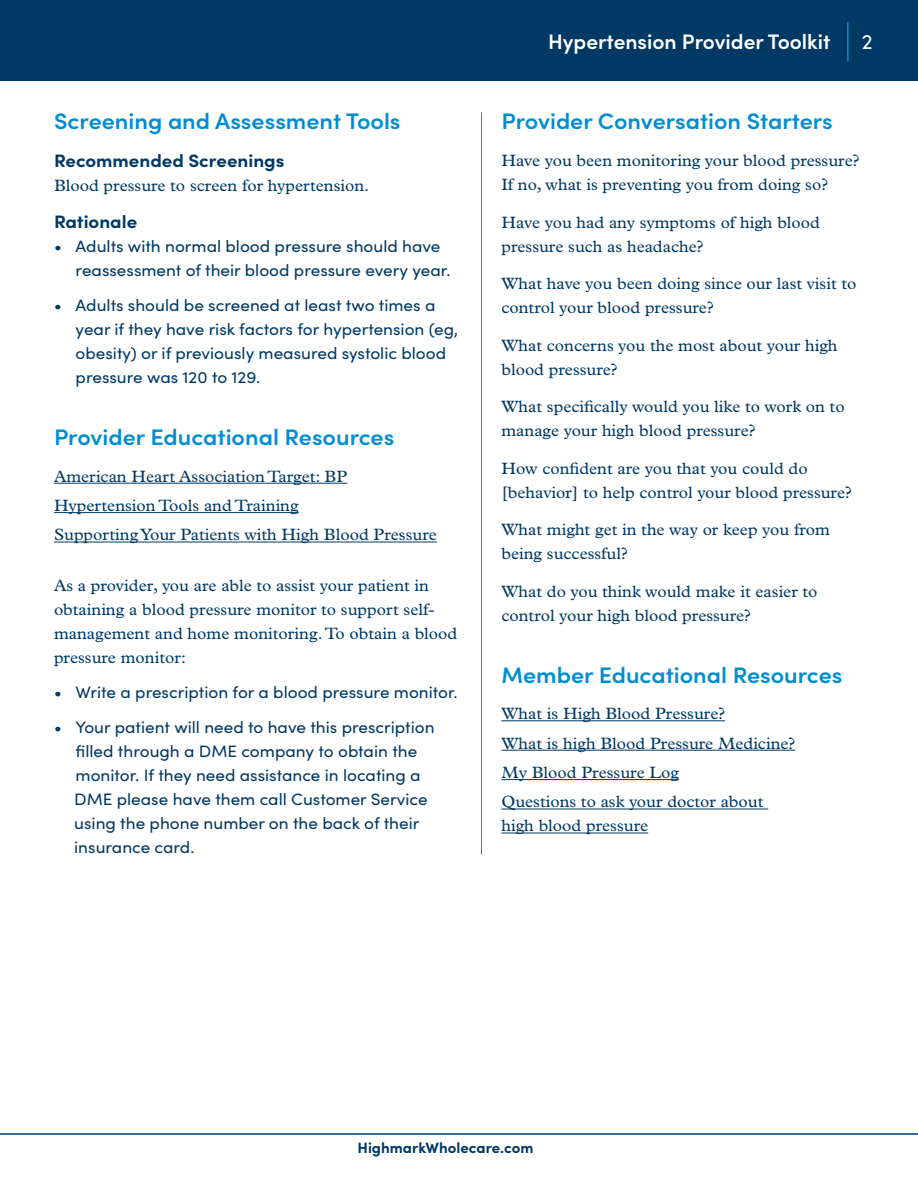
<style>
.page{position:relative;width:918px;height:1188px;background:#fff}
.page>*{position:absolute;margin:0;border:0;box-sizing:border-box;transform-origin:0 0}
.t1{font:600 22.5px "Sofia Pro";color:#008dd1;scale:1.04 1}
.t2{font:600 21px "Sofia Pro";color:#fff}
.t3{font:21px "Sofia Pro";color:#fff}
.t4{font:700 18px "Sofia Pro";color:#003963;scale:1.04 1}
.t5{font:16.5px/24px "Plantin MT Pro";color:#003963;scale:1.04 1}
.t6{font:16.5px/24px "Sofia Pro";color:#003963;scale:1.04 1}
.t7{font:700 15px "Sofia Pro";color:#003963}
</style>
<div class="page">
<div style="left:0;top:0;width:918px;height:81px;background:#003963"></div>
<hr style="left:847px;top:22px;width:2px;height:39px;background:#008dd1">
<hr style="left:0;top:1133px;width:918px;height:2px;background:#003963">
<hr style="left:54px;top:483px;width:293px;height:1px;background:#003963">
<hr style="left:54px;top:512px;width:245px;height:1px;background:#003963">
<hr style="left:54px;top:542px;width:383px;height:1px;background:#003963">
<hr style="left:501px;top:720px;width:224px;height:1px;background:#003963">
<hr style="left:501px;top:750px;width:294px;height:1px;background:#003963">
<hr style="left:501px;top:779px;width:178px;height:1px;background:#003963">
<hr style="left:501px;top:809px;width:267px;height:1px;background:#003963">
<hr style="left:501px;top:833px;width:147px;height:1px;background:#003963">
<hr style="left:481px;top:112px;width:1px;height:742px;background:#008dd1">
<h1 class="t1" style="left:54px;top:104px;width:335px">Screening and Assessment Tools</h1>
<p class="t4" style="left:54px;top:147px;width:223px">Recommended Screenings</p>
<p class="t5" style="left:54px;top:173px;width:305px">Blood pressure to screen for hypertension.</p>
<p class="t4" style="left:54px;top:208px;width:82px">Rationale</p>
<p class="t6" style="left:76px;top:234px;width:362px;text-indent:-22px">• Adults with normal blood pressure should have reassessment of their blood pressure every year.</p>
<p class="t6" style="left:76px;top:292px;width:370px;text-indent:-22px">• Adults should be screened at least two times a year if they have risk factors for hypertension (eg, obesity) or if previously measured systolic blood pressure was 120 to 129.</p>
<h1 class="t1" style="left:54px;top:421px;width:329px">Provider Educational Resources</h1>
<p class="t5" style="left:54px;top:461px;width:370px;line-height:29.4px">American Heart Association Target: BP<br>Hypertension Tools and Training<br>Supporting Your Patients with High Blood Pressure</p>
<p class="t5" style="left:54px;top:574px;width:389px">As a provider, you are able to assist your patient in obtaining a blood pressure monitor to support self&shy;management and home monitoring. To obtain a blood pressure monitor:</p>
<p class="t6" style="left:54px;top:680px;width:390px">• Write a prescription for a blood pressure monitor.</p>
<p class="t6" style="left:74px;top:714px;width:348px;text-indent:-20px">• Your patient will need to have this prescription filled through a DME company to obtain the monitor. If they need assistance in locating a DME please have them call Customer Service using the phone number on the back of their insurance card.</p>
<p class="t2" style="left:548px;top:26px;width:284px">Hypertension Provider Toolkit</p>
<p class="t3" style="left:862px;top:26px;width:12px">2</p>
<h1 class="t1" style="left:501px;top:104px;width:320px">Provider Conversation Starters</h1>
<p class="t5" style="left:501px;top:149px;width:346px">Have you been monitoring your blood pressure?<br>If no, what is preventing you from doing so?</p>
<p class="t5" style="left:501px;top:210px;width:308px">Have you had any symptoms of high blood pressure such as headache?</p>
<p class="t5" style="left:501px;top:272px;width:343px">What have you been doing since our last visit to control your blood pressure?</p>
<p class="t5" style="left:501px;top:333px;width:325px">What concerns you the most about your high blood pressure?</p>
<p class="t5" style="left:501px;top:395px;width:331px">What specifically would you like to work on to manage your high blood pressure?</p>
<p class="t5" style="left:501px;top:456px;width:338px">How confident are you that you could do [behavior] to help control your blood pressure?</p>
<p class="t5" style="left:501px;top:518px;width:317px">What might get in the way or keep you from being successful?</p>
<p class="t5" style="left:501px;top:579px;width:305px">What do you think would make it easier to control your high blood pressure?</p>
<h1 class="t1" style="left:501px;top:658px;width:329px">Member Educational Resources</h1>
<p class="t5" style="left:501px;top:699px;width:284px;line-height:29.4px">What is High Blood Pressure?<br>What is high Blood Pressure Medicine?<br>My Blood Pressure Log<br>Questions to ask your doctor about</p>
<p class="t5" style="left:501px;top:814px;width:143px">high blood pressure</p>
<p class="t7" style="left:357px;top:1136px;width:178px">HighmarkWholecare.com</p>
</div>
